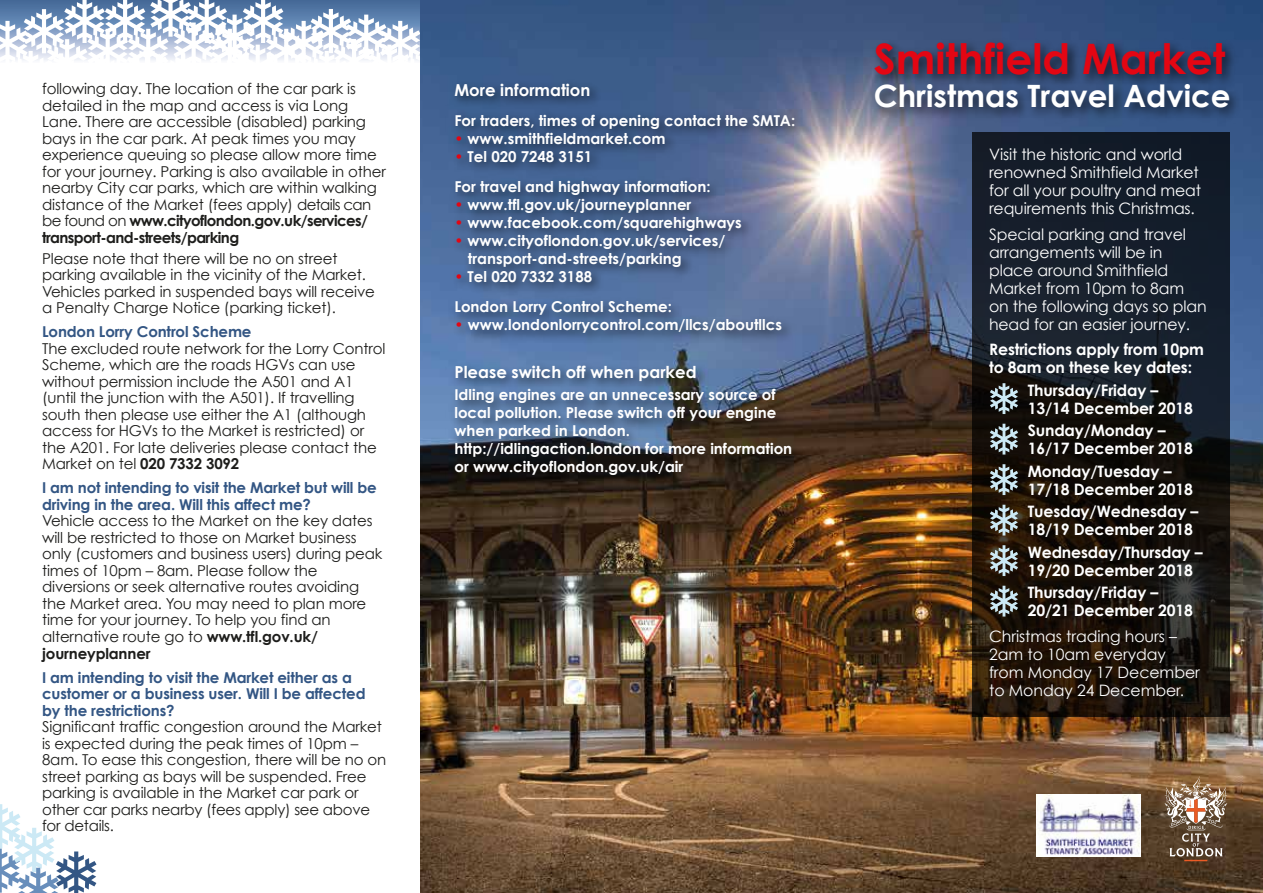
<style>
.page{position:relative;width:1263px;height:893px;background:#fff}
.page>*{position:absolute;margin:0;border:0;box-sizing:border-box;transform-origin:0 0}
.t1{font:700 42px "Century Gothic";color:#e30613}
.t2{font:700 30.75px "Century Gothic";color:#fff}
.t3{font:700 16.5px "Century Gothic";color:#fff}
.t4{font:15.75px/18px "Century Gothic";letter-spacing:-.01em;color:#fff}
.t5{font:700 15.75px/18px "Century Gothic";letter-spacing:-.01em;color:#fff}
.t6{font:15px/16.5px "Century Gothic";letter-spacing:-.01em;color:#1d1d1b}
.t7{font:700 15px/18px "Century Gothic";color:#fff}
.t8{font:700 15px/16.5px "Century Gothic";letter-spacing:-.01em;color:#335684}
.s1{font-weight:700}
.s2{color:#e30613}
</style>
<div class="page">
<svg style="left:0;top:0;width:421px;height:142px"></svg>
<svg style="left:0;top:804px;width:97px;height:89px"></svg>
<img style="left:421px;top:0;width:842px;height:893px">
<img style="left:446px;top:73px;width:386px;height:443px">
<svg style="left:1164px;top:776px;width:63px;height:85px;background:#8d745f"></svg>
<img style="left:1037px;top:795px;width:104px;height:61px">
<svg style="left:972px;top:132px;width:258px;height:584px;background:#171719"></svg>
<img style="left:865px;top:30px;width:383px;height:101px">
<svg style="left:990px;top:383px;width:28px;height:31px"></svg>
<svg style="left:990px;top:424px;width:28px;height:31px"></svg>
<svg style="left:990px;top:464px;width:28px;height:31px"></svg>
<svg style="left:990px;top:505px;width:28px;height:31px"></svg>
<svg style="left:990px;top:545px;width:28px;height:31px"></svg>
<svg style="left:990px;top:586px;width:28px;height:31px"></svg>
<p class="t6" style="left:42px;top:81px;width:345px">following day. The location of the car park is detailed in the map and access is via Long Lane. There are accessible (disabled) parking bays in the car park. At peak times you may experience queuing so please allow more time for your journey. Parking is also available in other nearby City car parks, which are within walking distance of the Market (fees apply) details can be found on <span class="s1">www.cityoflondon.gov.uk/services/ transport-and-streets/parking</span></p>
<p class="t6" style="left:42px;top:250px;width:334px">Please note that there will be no on street parking available in the vicinity of the Market.<br>Vehicles parked in suspended bays will receive a Penalty Charge Notice (parking ticket).</p>
<p class="t8" style="left:42px;top:323px;width:211px">London Lorry Control Scheme</p>
<p class="t6" style="left:42px;top:340px;width:345px">The excluded route network for the Lorry Control Scheme, which are the roads HGVs can use without permission include the A501 and A1 (until the junction with the A501). If travelling south then please use either the A1 (although access for HGVs to the Market is restricted) or the A201. For late deliveries please contact the Market on tel <span class="s1">020 7332 3092</span></p>
<p class="t8" style="left:42px;top:479px;width:336px">I am not intending to visit the Market but will be driving in the area. Will this affect me?</p>
<p class="t6" style="left:42px;top:513px;width:342px">Vehicle access to the Market on the key dates will be restricted to those on Market business only (customers and business users) during peak times of 10pm – 8am. Please follow the diversions or seek alternative routes avoiding the Market area. You may need to plan more time for your journey. To help you find an alternative route go to <span class="s1">www.tfl.gov.uk/ journeyplanner</span></p>
<p class="t8" style="left:42px;top:668px;width:325px">I am intending to visit the Market either as a customer or a business user. Will I be affected by the restrictions?</p>
<p class="t6" style="left:42px;top:718px;width:346px">Significant traffic congestion around the Market is expected during the peak times of 10pm – 8am. To ease this congestion, there will be no on street parking as bays will be suspended. Free parking is available in the Market car park or other car parks nearby (fees apply) see above for details.</p>
<p class="t3" style="left:454px;top:79px;width:137px">More information</p>
<p class="t7" style="left:454px;top:111px;width:342px">For traders, times of opening contact the SMTA:</p>
<p class="t7" style="left:454px;top:129px;width:213px"><span class="s2">•</span> www.smithfieldmarket.com</p>
<p class="t7" style="left:454px;top:141px;width:258px;line-height:30px"><span class="s2">•</span> Tel 020 7248 3151<br>For travel and highway information:</p>
<p class="t7" style="left:454px;top:195px;width:239px"><span class="s2">•</span> www.tfl.gov.uk/journeyplanner</p>
<p class="t7" style="left:454px;top:213px;width:289px"><span class="s2">•</span> www.facebook.com/squarehighways</p>
<p class="t7" style="left:468px;top:231px;width:259px;text-indent:-13px"><span class="s2">•</span> www.cityoflondon.gov.uk/services/ transport-and-streets/parking</p>
<p class="t7" style="left:454px;top:261px;width:219px;line-height:30px"><span class="s2">•</span> Tel 020 7332 3188<br>London Lorry Control Scheme:</p>
<p class="t7" style="left:454px;top:315px;width:329px"><span class="s2">•</span> www.londonlorrycontrol.com/llcs/aboutllcs</p>
<p class="t3" style="left:454px;top:361px;width:244px">Please switch off when parked</p>
<p class="t7" style="left:454px;top:385px;width:339px">Idling engines are an unnecessary source of local pollution. Please switch off your engine when parked in London. http://idlingaction.london for more information or www.cityoflondon.gov.uk/air</p>
<h1 class="t1" style="left:874px;top:32px;width:353px">Smithfield Market</h1>
<h2 class="t2" style="left:874px;top:77px;width:358px">Christmas Travel Advice</h2>
<p class="t4" style="left:989px;top:145px;width:214px">Visit the historic and world renowned Smithfield Market for all your poultry and meat requirements this Christmas.</p>
<p class="t4" style="left:989px;top:225px;width:219px">Special parking and travel arrangements will be in place around Smithfield<br>Market from 10pm to 8am on the following days so plan head for an easier journey.</p>
<p class="t5" style="left:989px;top:340px;width:216px">Restrictions apply from 10pm to 8am on these key dates:</p>
<p class="t5" style="left:1028px;top:381px;width:167px">Thursday/Friday –<br>13/14 December 2018</p>
<p class="t5" style="left:1028px;top:421px;width:167px">Sunday/Monday –<br>16/17 December 2018</p>
<p class="t5" style="left:1028px;top:462px;width:167px">Monday/Tuesday –<br>17/18 December 2018</p>
<p class="t5" style="left:1028px;top:502px;width:172px">Tuesday/Wednesday –<br>18/19 December 2018</p>
<p class="t5" style="left:1028px;top:543px;width:176px">Wednesday/Thursday –<br>19/20 December 2018</p>
<p class="t5" style="left:1028px;top:583px;width:167px">Thursday/Friday –<br>20/21 December 2018</p>
<p class="t4" style="left:989px;top:627px;width:212px">Christmas trading hours –<br>2am to 10am everyday from Monday 17 December to Monday 24 December.</p>
</div>
